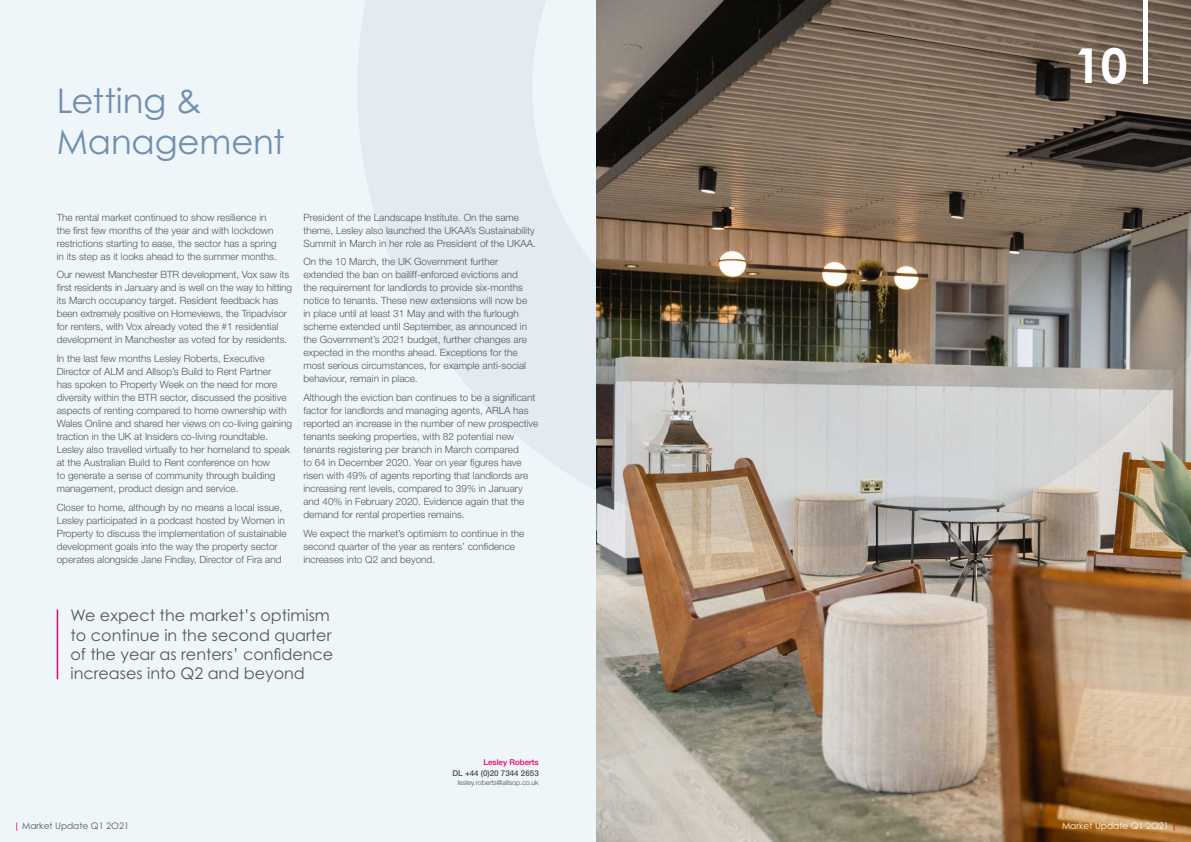
<style>
.page{position:relative;width:1191px;height:842px;background:#fff}
.page>*{position:absolute;margin:0;border:0;box-sizing:border-box;transform-origin:0 0}
.t1{font:700 48px "Century Gothic Pro";color:#fff}
.t2{font:34px/40.8px "Century Gothic Pro";letter-spacing:-.005em;color:#738fb0}
.t3{font:16px/19.2px "Century Gothic Pro";color:#57585a}
.t4{font:300 10px/13px "Helvetica Neue";color:#57585a}
.t5{font:9px "Century Gothic Pro";color:#57585a}
.t6{font:9px "Century Gothic Pro";color:#fff}
.t7{font:500 8px "Helvetica Neue";color:#4b4c4d}
.t8{font:500 8px "Helvetica Neue";color:#e60272}
.t9{font:300 7px "Helvetica Neue";color:#4b4c4d}
.s1{font-weight:700;color:#df006e}
</style>
<div class="page">
<img style="left:595px;top:547px;width:596px;height:295px">
<div style="left:0;top:0;width:595px;height:842px;background:#eff6f9"></div>
<img style="left:358px;top:0;width:833px;height:547px">
<hr style="left:57px;top:609px;width:1px;height:70px;background:#e60272">
<div style="left:1143px;top:0;width:5px;height:84px;background:#fff"></div>
<h2 class="t2" style="left:57px;top:80px;width:229px">Letting &amp;<br>Management</h2>
<p class="t4" style="left:57px;top:210px;width:222px">The rental market continued to show resilience in the first few months of the year and with lockdown restrictions starting to ease, the sector has a spring in its step as it looks ahead to the summer months.</p>
<p class="t4" style="left:57px;top:268px;width:237px">Our newest Manchester BTR development, Vox saw its first residents in January and is well on the way to hitting its March occupancy target. Resident feedback has been extremely positive on Homeviews, the Tripadvisor for renters, with Vox already voted the #1 residential development in Manchester as voted for by residents.</p>
<p class="t4" style="left:57px;top:352px;width:237px">In the last few months Lesley Roberts, Executive Director of ALM and Allsop’s Build to Rent Partner<br>has spoken to Property Week on the need for more diversity within the BTR sector, discussed the positive aspects of renting compared to home ownership with Wales Online and shared her views on co-living gaining traction in the UK at Insiders co-living roundtable.<br>Lesley also travelled virtually to her homeland to speak at the Australian Build to Rent conference on how<br>to generate a sense of community through building management, product design and service.</p>
<p class="t4" style="left:57px;top:500px;width:232px">Closer to home, although by no means a local issue, Lesley participated in a podcast hosted by Women in Property to discuss the implementation of sustainable development goals into the way the property sector operates alongside Jane Findlay, Director of Fira and</p>
<p class="t4" style="left:303px;top:210px;width:234px">President of the Landscape Institute. On the same theme, Lesley also launched the UKAA’s Sustainability<br>Summit in March in her role as President of the UKAA.</p>
<p class="t4" style="left:303px;top:255px;width:225px">On the 10 March, the UK Government further extended the ban on bailiff-enforced evictions and the requirement for landlords to provide six-months notice to tenants. These new extensions will now be in place until at least 31 May and with the furlough scheme extended until September, as announced in the Government’s 2021 budget, further changes are expected in the months ahead. Exceptions for the most serious circumstances, for example anti-social behaviour, remain in place.</p>
<p class="t4" style="left:303px;top:391px;width:236px">Although the eviction ban continues to be a significant factor for landlords and managing agents, ARLA has reported an increase in the number of new prospective tenants seeking properties, with 82 potential new tenants registering per branch in March compared<br>to 64 in December 2020. Year on year figures have risen with 49% of agents reporting that landlords are increasing rent levels, compared to 39% in January and 40% in February 2020. Evidence again that the demand for rental properties remains.</p>
<p class="t4" style="left:303px;top:526px;width:222px">We expect the market’s optimism to continue in the second quarter of the year as renters’ confidence increases into Q2 and beyond.</p>
<h3 class="t3" style="left:70px;top:606px;width:264px">We expect the market’s optimism to continue in the second quarter of the year as renters’ confidence increases into Q2 and beyond</h3>
<p class="t8" style="left:483px;top:757px;width:57px">Lesley Roberts</p>
<p class="t7" style="left:452px;top:768px;width:88px">DL +44 (0)20 7344 2653</p>
<p class="t9" style="left:458px;top:778px;width:82px">lesley.roberts@allsop.co.uk</p>
<h1 class="t1" style="left:1074px;top:35px;width:55px">10</h1>
<p class="t5" style="left:14px;top:820px;width:116px"><span class="s1">|</span> Market Update Q1 2O21</p>
<p class="t6" style="left:1062px;top:820px;width:116px">Market Update Q1 2O21 <span class="s1">|</span></p>
</div>
